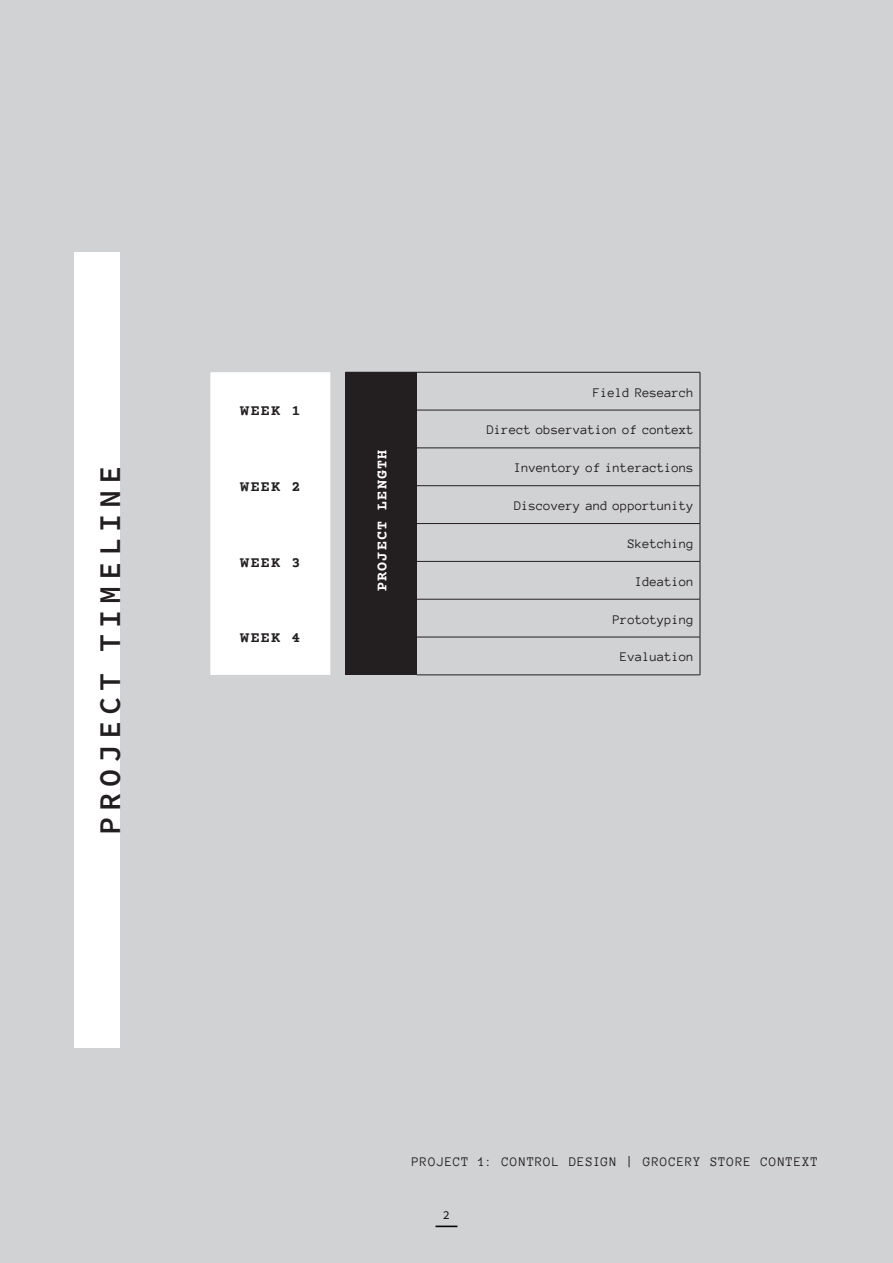
<style>
.page{position:relative;width:893px;height:1263px;background:#d1d2d4}
.page>*{position:absolute;margin:0;border:0;box-sizing:border-box;transform-origin:0 0}
.Header_-_Left_Margin{font:600 30px "Source Code Pro";letter-spacing:.2em;color:#231f20}
.Table_Header_-_Align{font:700 15px "Courier Prime";letter-spacing:.085em;color:#231f20}
.Table_Header_-_Align-2{font:700 15px "Courier Prime";letter-spacing:.075em;color:#fff}
.Table_Text{font:13.5px "Anonymous Pro";color:#231f20}
.Table_Text-2{font:13.5px "Anonymous Pro";letter-spacing:.075em;color:#231f20}
.t1{font:12px "Source Code Pro";color:#040503}
</style>
<div class="page">
<hr style="left:435px;top:1225px;width:22px;height:2px;background:#040503">
<div style="left:75px;top:253px;width:45px;height:795px;background:#fff"></div>
<div style="left:210px;top:372px;width:120px;height:303px;background:#fff"></div>
<div style="left:345px;top:372px;width:72px;height:303px;background:#231f20"></div>
<hr style="left:417px;top:485px;width:283px;height:1px;background:#231f20">
<hr style="left:417px;top:523px;width:283px;height:1px;background:#231f20">
<hr style="left:417px;top:637px;width:283px;height:1px;background:#231f20">
<hr style="left:417px;top:675px;width:283px;height:1px;background:#231f20">
<hr style="left:417px;top:410px;width:283px;height:1px;background:#231f20">
<hr style="left:417px;top:448px;width:283px;height:1px;background:#231f20">
<hr style="left:700px;top:372px;width:1px;height:38px;background:#231f20">
<hr style="left:700px;top:410px;width:1px;height:38px;background:#231f20">
<hr style="left:700px;top:448px;width:1px;height:37px;background:#231f20">
<hr style="left:700px;top:486px;width:1px;height:37px;background:#231f20">
<hr style="left:700px;top:524px;width:1px;height:37px;background:#231f20">
<hr style="left:700px;top:599px;width:1px;height:38px;background:#231f20">
<hr style="left:700px;top:637px;width:1px;height:38px;background:#231f20">
<hr style="left:700px;top:561px;width:1px;height:38px;background:#231f20">
<hr style="left:417px;top:599px;width:283px;height:1px;background:#231f20">
<hr style="left:345px;top:372px;width:355px;height:1px;background:#231f20">
<hr style="left:416px;top:561px;width:284px;height:1px;background:#231f20">
<p class="Header_-_Left_Margin" style="left:88px;top:835px;width:370px;rotate:-90deg">PROJECT TIMELINE</p>
<p class="Table_Header_-_Align" style="left:240px;top:402px;width:62px">WEEK 1</p>
<p class="Table_Header_-_Align" style="left:240px;top:478px;width:62px">WEEK 2</p>
<p class="Table_Header_-_Align" style="left:240px;top:553px;width:62px">WEEK 3</p>
<p class="Table_Header_-_Align" style="left:240px;top:629px;width:62px">WEEK 4</p>
<p class="Table_Header_-_Align-2" style="left:373px;top:591px;width:143px;rotate:-90deg">PROJECT LENGTH</p>
<p class="Table_Text" style="left:593px;top:384px;width:102px">Field Research</p>
<p class="Table_Text" style="left:487px;top:422px;width:209px">Direct observation of context</p>
<p class="Table_Text" style="left:514px;top:460px;width:181px">Inventory of interactions</p>
<p class="Table_Text" style="left:514px;top:498px;width:181px">Discovery and opportunity</p>
<p class="Table_Text" style="left:628px;top:536px;width:68px">Sketching</p>
<p class="Table_Text" style="left:635px;top:573px;width:60px">Ideation</p>
<p class="Table_Text" style="left:613px;top:611px;width:83px">Prototyping</p>
<p class="Table_Text" style="left:620px;top:649px;width:75px">Evaluation</p>
<p class="Table_Text-2" style="left:412px;top:1154px;width:408px">PROJECT 1: CONTROL DESIGN | GROCERY STORE CONTEXT</p>
<p class="t1" style="left:443px;top:1206px;width:9px">2</p>
</div>
